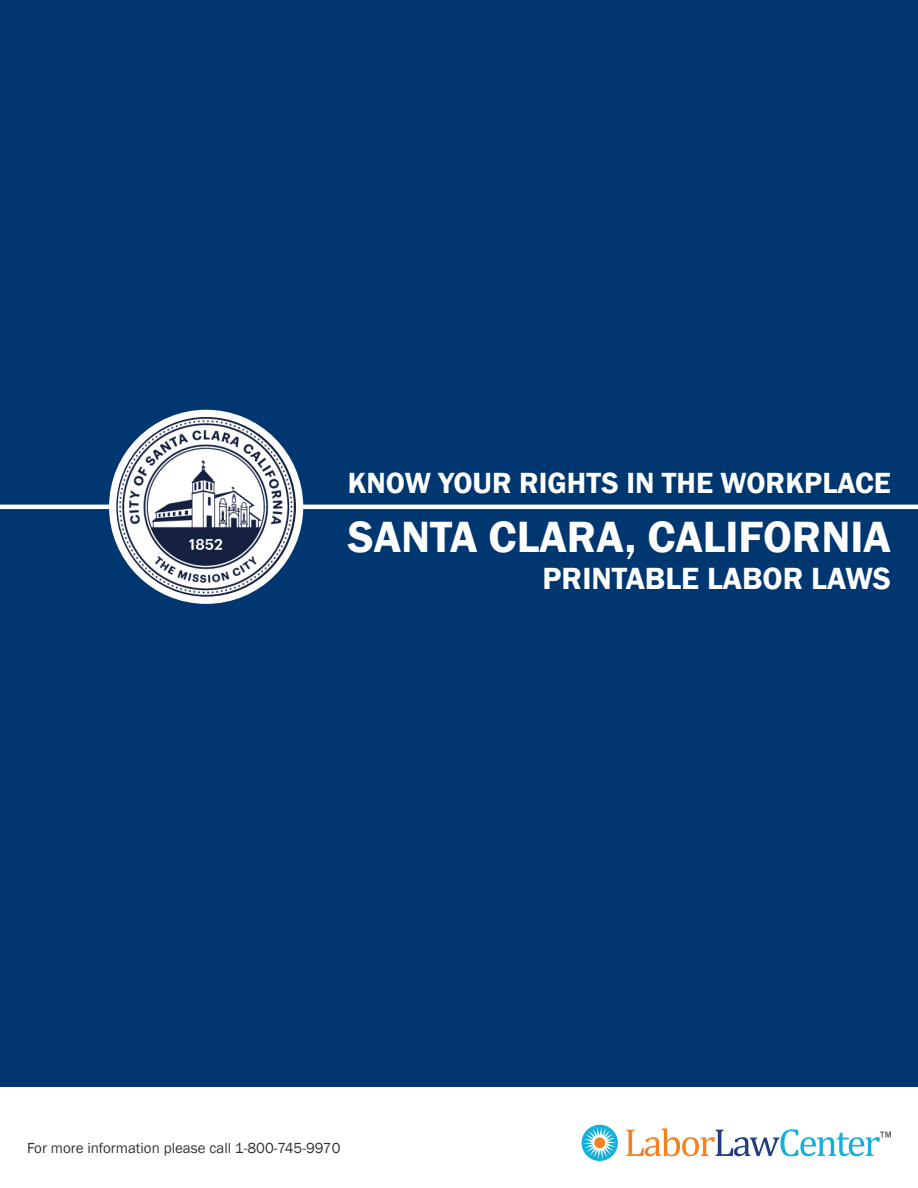
<style>
.page{position:relative;width:918px;height:1188px;background:#fff}
.page>*{position:absolute;margin:0;border:0;box-sizing:border-box;transform-origin:0 0}
.t1{font:600 45px "Franklin Gothic";color:#fff}
.t2{font:600 31.5px "Franklin Gothic";color:#fff}
.t3{font:600 30px "Franklin Gothic";color:#fff}
.t4{font:15px "Franklin Gothic";color:#323332}
</style>
<div class="page">
<svg style="left:582px;top:1125px;width:36px;height:36px"></svg>
<div style="left:594px;top:1137px;width:11px;height:11px;background:#f58220;border-radius:50%"></div>
<svg style="left:626px;top:1128px;width:265px;height:28px"></svg>
<div style="left:0;top:0;width:918px;height:1086px;background:#003770"></div>
<hr style="left:0;top:505px;width:918px;height:4px;background:#fff">
<img style="left:113px;top:413px;width:187px;height:187px;border-radius:93px">
<div style="left:109px;top:410px;width:194px;height:194px;border:7px solid #fff;border-radius:50%"></div>
<p class="t3" style="left:348px;top:464px;width:545px">KNOW YOUR RIGHTS IN THE WORKPLACE</p>
<p class="t1" style="left:348px;top:509px;width:545px">SANTA CLARA, CALIFORNIA</p>
<p class="t2" style="left:543px;top:559px;width:350px">PRINTABLE LABOR LAWS</p>
<p class="t4" style="left:27px;top:1139px;width:315px">For more information please call 1-800-745-9970</p>
</div>
